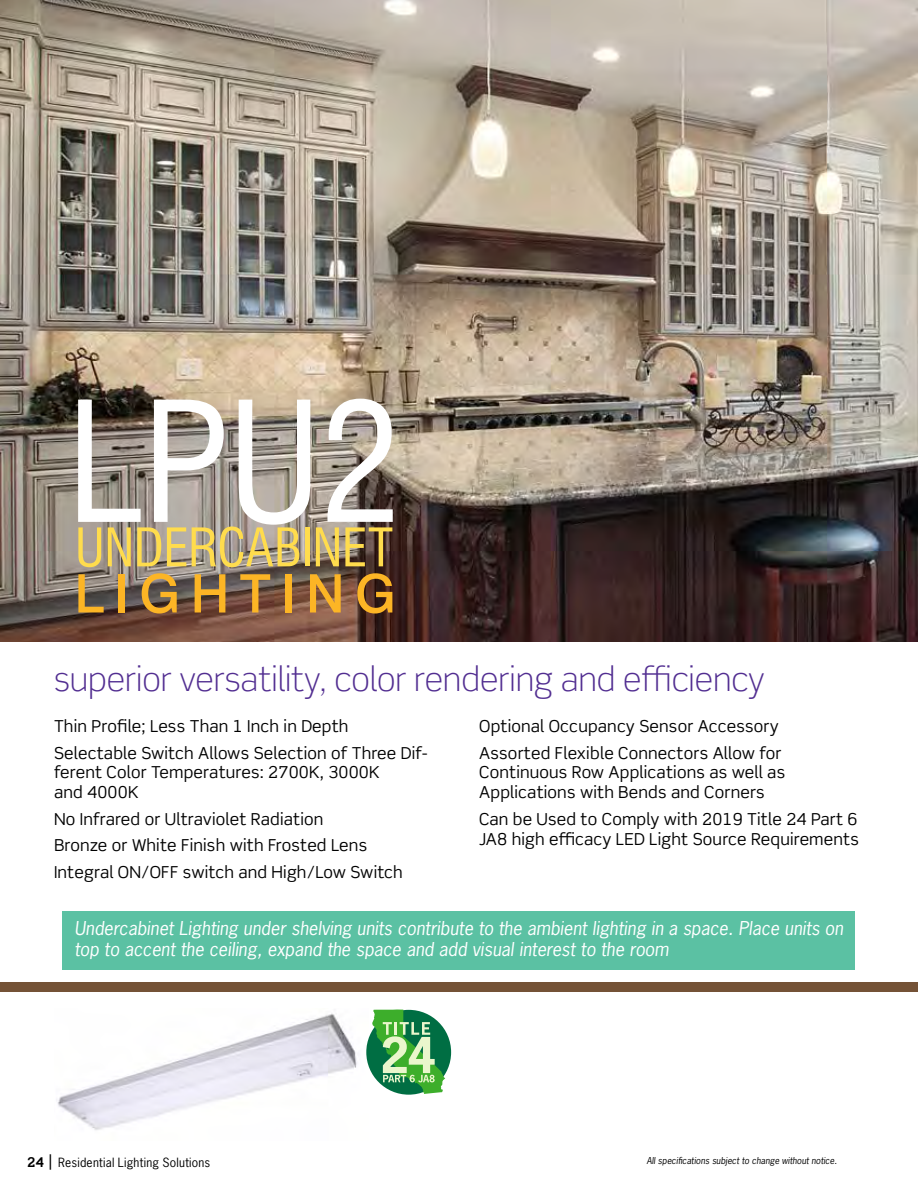
<style>
.page{position:relative;width:918px;height:1188px;background:#fff}
.page>*{position:absolute;margin:0;border:0;box-sizing:border-box;transform-origin:0 0}
.t1{font:300 33px "Scene Std";color:#522e91}
.t2{font:italic 18px/21.6px "News Gothic Std";color:#fff}
.t3{font:16.5px/26.5px "Scene Std";letter-spacing:.01em;color:#000}
.t4{font:700 13.5px "Scene Std";color:#000}
.t5{font:12px "News Gothic Std";letter-spacing:.02em;color:#000}
.t6{font:italic 9px "News Gothic Std";color:#000}
.s1{font-family:"Scene Std";font-style:italic;font-size:16.5px}
</style>
<div class="page">
<div style="left:63px;top:912px;width:792px;height:58px;background:#5bc1a3"></div>
<img style="left:56px;top:1013px;width:313px;height:117px">
<div style="left:0;top:983px;width:918px;height:9px;background:#745236"></div>
<img style="left:0;top:0;width:918px;height:642px">
<div style="left:366px;top:1010px;width:85px;height:85px;background:#006e43;border-radius:50%"></div>
<svg style="left:372px;top:1010px;width:73px;height:84px"></svg>
<svg style="left:78px;top:400px;width:232px;height:167px"></svg>
<hr style="left:305px;top:527px;width:4px;height:39px;background:#ffdc4d">
<svg style="left:316px;top:399px;width:77px;height:167px"></svg>
<svg style="left:78px;top:574px;width:26px;height:39px"></svg>
<div style="left:118px;top:574px;width:7px;height:39px;background:#fcb525"></div>
<svg style="left:142px;top:573px;width:35px;height:41px"></svg>
<svg style="left:195px;top:574px;width:30px;height:39px"></svg>
<svg style="left:240px;top:574px;width:30px;height:39px"></svg>
<div style="left:285px;top:574px;width:7px;height:39px;background:#fcb525"></div>
<svg style="left:310px;top:574px;width:31px;height:39px"></svg>
<svg style="left:357px;top:573px;width:35px;height:41px"></svg>
<h1 class="t1" style="left:54px;top:659px;width:712px">superior versatility, color rendering and efficiency</h1>
<p class="t3" style="left:54px;top:713px;width:375px">Thin Profile; Less Than 1 Inch in Depth<br>Selectable Switch Allows Selection of Three Dif-</p>
<p class="t3" style="left:54px;top:762px;width:327px;line-height:19.8px">ferent Color Temperatures: 2700K, 3000K and 4000K</p>
<p class="t3" style="left:54px;top:805px;width:350px">No Infrared or Ultraviolet Radiation<br>Bronze or White Finish with Frosted Lens<br>Integral ON/OFF switch and High/Low Switch</p>
<p class="t3" style="left:479px;top:713px;width:304px">Optional Occupancy Sensor Accessory<br>Assorted Flexible Connectors Allow for</p>
<p class="t3" style="left:479px;top:762px;width:308px;line-height:19.8px">Continuous Row Applications as well as<br>Applications with Bends and Corners</p>
<p class="t3" style="left:479px;top:809px;width:381px;line-height:19.8px">Can be Used to Comply with 2019 Title 24 Part 6<br>JA8 high efficacy LED Light Source Requirements</p>
<p class="t2" style="left:75px;top:917px;width:770px">Undercabinet Lighting under shelving units contribute to the ambient lighting in a space. Place units on top to accent the ceiling, expand the space and add visual interest to the room</p>
<p class="t5" style="left:47px;top:1154px;width:165px"><span class="s1">|</span> Residential Lighting Solutions</p>
<p class="t4" style="left:27px;top:1153px;width:18px">24</p>
<p class="t6" style="left:647px;top:1155px;width:192px">All specifications subject to change without notice.</p>
</div>
